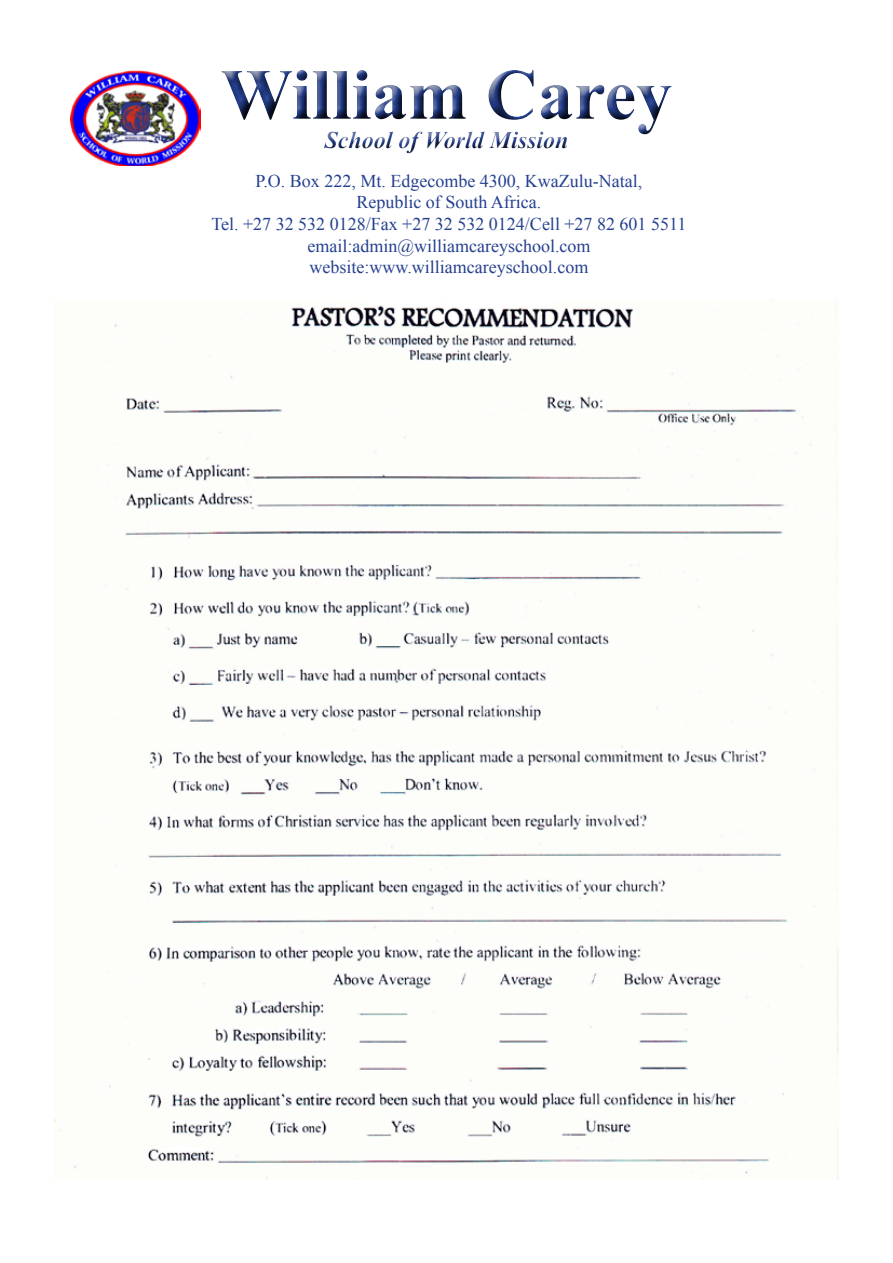
<style>
.page{position:relative;width:893px;height:1263px;background:#fff}
.page>*{position:absolute;margin:0;border:0;box-sizing:border-box;transform-origin:0 0}
.t1{font:700 72px "Times New Roman";color:#25408f}
.t2{font:italic 700 24px "Times New Roman";color:#25408f}
.t3{font:18px/21.6px "Times New Roman";color:#25408f;text-align:center}
</style>
<div class="page">
<img style="left:54px;top:304px;width:785px;height:875px">
<div style="left:213px;top:63px;width:469px;height:100px;background:#000;opacity:.75"></div>
<img style="left:70px;top:70px;width:130px;height:96px">
<h1 class="t1" style="left:221px;top:45px;width:453px">William Carey</h1>
<h2 class="t2" style="left:325px;top:123px;width:245px">School of World Mission</h2>
<p class="t3" style="left:211px;top:170px;width:477px">P.O. Box 222, Mt. Edgecombe 4300, KwaZulu-Natal,<br>Republic of South Africa.<br>Tel. +27 32 532 0128/Fax +27 32 532 0124/Cell +27 82 601 5511 email:admin@williamcareyschool.com website:www.williamcareyschool.com</p>
</div>
